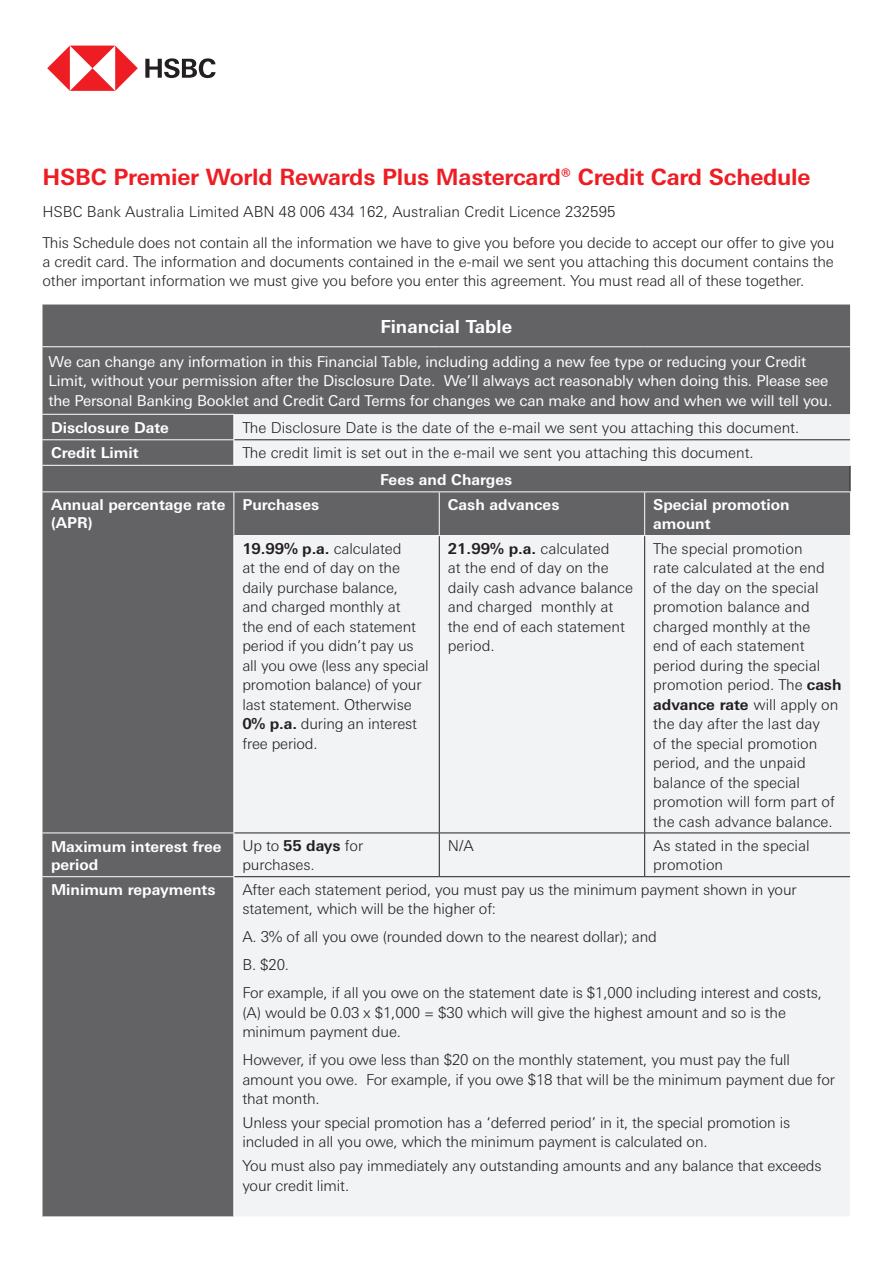
<style>
.page{position:relative;width:893px;height:1263px;background:#fff}
.page>*{position:absolute;margin:0;border:0;box-sizing:border-box;transform-origin:0 0}
.Bullet_points{font:700 22.5px "Univers Nextfor HSBC";letter-spacing:-.01em;color:#ee1d23}
.t1{font:700 18px "Univers Nextfor HSBC";color:#fff}
.Bullet_points-2{font:300 15px/19.5px "Univers Nextfor HSBC";letter-spacing:-.01em;color:#231f20}
.t2{font:15px/19.5px "Univers Nextfor HSBC";letter-spacing:-.01em;color:#fff}
.t3{font:700 15px/18px "Univers Nextfor HSBC";color:#fff}
.s1{font-weight:700}
.s2{font-family:"Univers Nextfor HSBC Light";font-weight:400;color:#21211f}
</style>
<div class="page">
<div style="left:43px;top:304px;width:807px;height:912px;background:#636366"></div>
<svg style="left:234px;top:414px;width:616px;height:802px;fill:#f2f3f4"></svg>
<hr style="left:234px;top:439px;width:205px;height:1px;background:#231f20">
<hr style="left:439px;top:439px;width:206px;height:1px;background:#231f20">
<hr style="left:645px;top:439px;width:205px;height:1px;background:#231f20">
<hr style="left:43px;top:414px;width:191px;height:1px;background:#fff">
<hr style="left:234px;top:832px;width:205px;height:1px;background:#231f20">
<hr style="left:439px;top:832px;width:206px;height:1px;background:#231f20">
<hr style="left:645px;top:832px;width:205px;height:1px;background:#231f20">
<hr style="left:234px;top:876px;width:205px;height:1px;background:#231f20">
<hr style="left:439px;top:876px;width:206px;height:1px;background:#231f20">
<hr style="left:645px;top:876px;width:205px;height:1px;background:#231f20">
<svg style="left:850px;top:466px;width:1px;height:25px"></svg>
<hr style="left:439px;top:536px;width:1px;height:296px;background:#231f20">
<hr style="left:644px;top:536px;width:1px;height:296px;background:#231f20">
<hr style="left:439px;top:833px;width:1px;height:43px;background:#231f20">
<hr style="left:644px;top:833px;width:1px;height:43px;background:#231f20">
<hr style="left:43px;top:465px;width:191px;height:1px;background:#fff">
<hr style="left:234px;top:465px;width:205px;height:1px;background:#fff">
<hr style="left:439px;top:465px;width:206px;height:1px;background:#fff">
<hr style="left:645px;top:465px;width:205px;height:1px;background:#fff">
<hr style="left:43px;top:491px;width:191px;height:1px;background:#fff">
<hr style="left:234px;top:491px;width:205px;height:1px;background:#fff">
<hr style="left:439px;top:491px;width:206px;height:1px;background:#fff">
<hr style="left:439px;top:492px;width:1px;height:43px;background:#fff">
<hr style="left:645px;top:491px;width:205px;height:1px;background:#fff">
<hr style="left:644px;top:492px;width:1px;height:43px;background:#fff">
<hr style="left:233px;top:535px;width:206px;height:1px;background:#fff">
<hr style="left:439px;top:535px;width:206px;height:1px;background:#fff">
<hr style="left:645px;top:535px;width:205px;height:1px;background:#fff">
<hr style="left:233px;top:492px;width:1px;height:43px;background:#fff">
<hr style="left:233px;top:536px;width:1px;height:296px;background:#fff">
<hr style="left:43px;top:832px;width:191px;height:1px;background:#fff">
<hr style="left:233px;top:833px;width:1px;height:43px;background:#fff">
<hr style="left:43px;top:876px;width:191px;height:1px;background:#fff">
<hr style="left:233px;top:877px;width:1px;height:339px;background:#fff">
<hr style="left:43px;top:439px;width:191px;height:1px;background:#fff">
<svg style="left:233px;top:415px;width:1px;height:50px"></svg>
<hr style="left:43px;top:346px;width:191px;height:1px;background:#fff">
<hr style="left:234px;top:346px;width:205px;height:1px;background:#fff">
<hr style="left:439px;top:346px;width:206px;height:1px;background:#fff">
<hr style="left:645px;top:346px;width:205px;height:1px;background:#fff">
<svg style="left:47px;top:46px;width:91px;height:45px"></svg>
<svg style="left:145px;top:58px;width:71px;height:20px"></svg>
<p class="Bullet_points" style="left:43px;top:161px;width:770px">HSBC Premier World Rewards Plus Mastercard® Credit Card Schedule</p>
<p class="Bullet_points-2" style="left:43px;top:201px;width:574px">HSBC Bank Australia Limited ABN 48 006 434 162, Australian Credit Licence 232595</p>
<p class="Bullet_points-2" style="left:43px;top:233px;width:793px;line-height:18.8px;text-align:justify">This Schedule does not contain all the information we have to give you before you decide to accept our offer to give you a credit card. The information and documents contained in the e-mail we sent you attaching this document contains the other important information we must give you before you enter this agreement. You must read all of these together.</p>
<p class="t1" style="left:380px;top:313px;width:133px">Financial Table</p>
<p class="t2" style="left:49px;top:351px;width:785px">We can change any information in this Financial Table, including adding a new fee type or reducing your Credit<br>Limit, without your permission after the Disclosure Date. We’ll always act reasonably when doing this. Please see the Personal Banking Booklet and Credit Card Terms for changes we can make and how and when we will tell you.</p>
<p class="t3" style="left:51px;top:417px;width:119px">Disclosure Date</p>
<p class="Bullet_points-2" style="left:242px;top:417px;width:558px">The Disclosure Date is the date of the e-mail we sent you attaching this document.</p>
<p class="t3" style="left:51px;top:443px;width:89px">Credit Limit</p>
<p class="Bullet_points-2" style="left:242px;top:442px;width:513px">The credit limit is set out in the e-mail we sent you attaching this document.</p>
<p class="t3" style="left:380px;top:470px;width:134px">Fees and Charges</p>
<p class="t3" style="left:51px;top:494px;width:176px">Annual percentage rate (APR)</p>
<p class="t3" style="left:242px;top:494px;width:78px">Purchases</p>
<p class="t3" style="left:448px;top:494px;width:113px">Cash advances</p>
<p class="t3" style="left:653px;top:494px;width:138px;line-height:19.5px">Special promotion amount</p>
<p class="Bullet_points-2" style="left:242px;top:537px;width:188px"><span class="s1">19.99% p.a.</span> calculated<br>at the end of day on the daily purchase balance,<br>and charged monthly at<br>the end of each statement period if you didn’t pay us all you owe (less any special promotion balance) of your last statement. Otherwise<br><span class="s1">0% p.a.</span> during an interest free period.</p>
<p class="Bullet_points-2" style="left:448px;top:537px;width:187px"><span class="s1">21.99% p.a.</span> calculated<br>at the end of day on the daily cash advance balance and charged monthly at the end of each statement period.</p>
<p class="Bullet_points-2" style="left:653px;top:537px;width:190px">The special promotion<br>rate calculated at the end of the day on the special promotion balance and charged month<span class="s2">l</span>y at the<br>end of each statement period during the special promotion period. The <span class="s1">cash advance rate</span> will apply on the day after the last day<br>of the special promotion period, and the unpaid balance of the special promotion will form part of the cash advance balance.</p>
<p class="t3" style="left:51px;top:836px;width:172px">Maximum interest free period</p>
<p class="Bullet_points-2" style="left:242px;top:835px;width:122px">Up to <span class="s1">55 days</span> for purchases.</p>
<p class="Bullet_points-2" style="left:448px;top:835px;width:28px">N/A</p>
<p class="Bullet_points-2" style="left:653px;top:835px;width:158px">As stated in the special promotion</p>
<p class="t3" style="left:51px;top:879px;width:166px">Minimum repayments</p>
<p class="Bullet_points-2" style="left:242px;top:878px;width:556px">After each statement period, you must pay us the minimum payment shown in your statement, which will be the higher of:</p>
<p class="Bullet_points-2" style="left:242px;top:926px;width:416px">A. 3% of all you owe (rounded down to the nearest dollar); and</p>
<p class="Bullet_points-2" style="left:242px;top:954px;width:48px">B. $20.</p>
<p class="Bullet_points-2" style="left:242px;top:982px;width:581px">For example, if all you owe on the statement date is $1,000 including interest and costs, (A) would be 0.03 x $1,000 = $30 which will give the highest amount and so is the minimum payment due.</p>
<p class="Bullet_points-2" style="left:242px;top:1049px;width:594px">However, if you owe less than $20 on the monthly statement, you must pay the full amount you owe. For example, if you owe $18 that will be the minimum payment due for that month.</p>
<p class="Bullet_points-2" style="left:242px;top:1112px;width:549px">Unless your special promotion has a ‘deferred period’ in it, the special promotion is included in all you owe, which the minimum payment is calculated on.</p>
<p class="Bullet_points-2" style="left:242px;top:1155px;width:581px">You must also pay immediately any outstanding amounts and any balance that exceeds your credit limit.</p>
</div>
